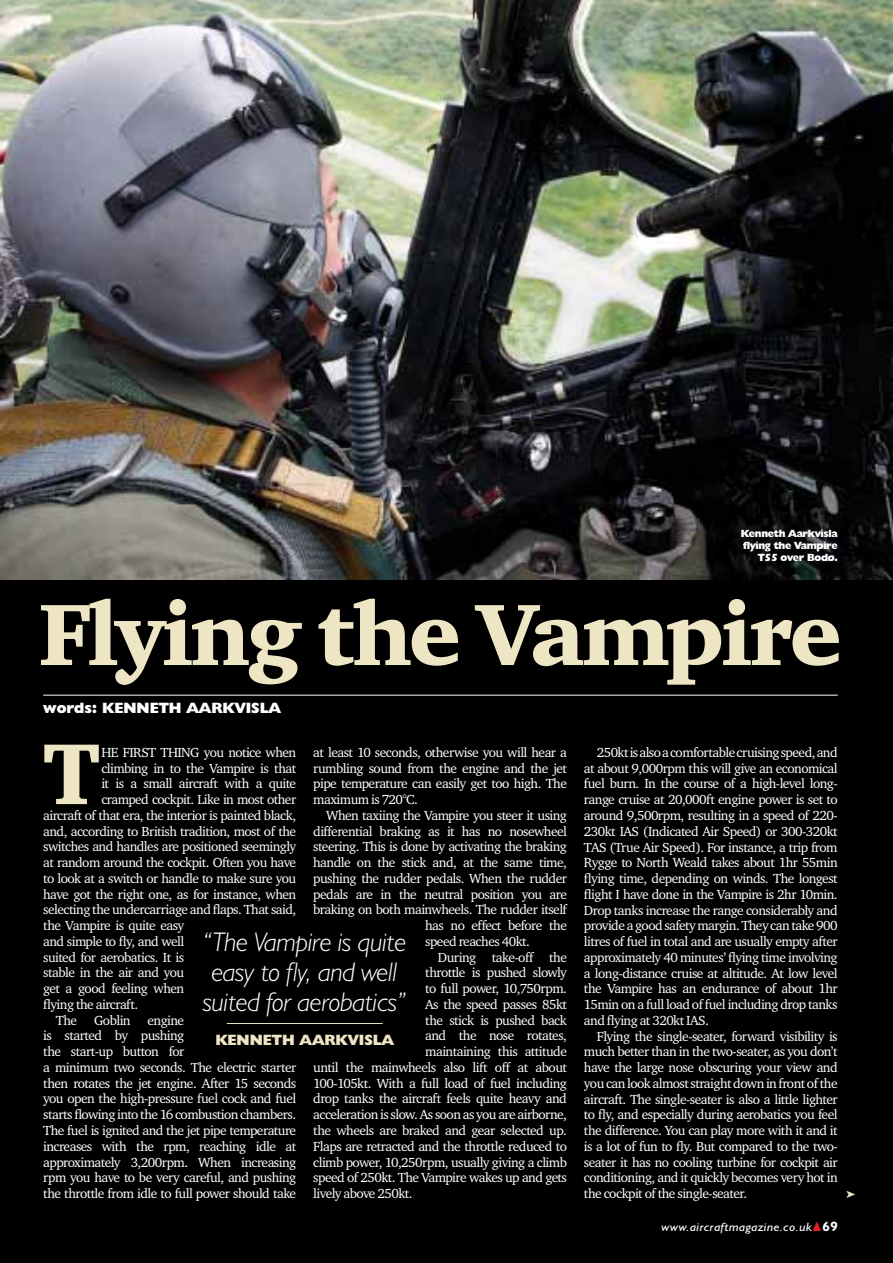
<style>
.page{position:relative;width:893px;height:1263px;background:#fff}
.page>*{position:absolute;margin:0;border:0;box-sizing:border-box;transform-origin:0 0}
.t1{font:89.25px "Charter ITC Blac";letter-spacing:-.04em;color:#eee5c5}
.t2{font:88.65px "Charter ITC Blac";color:#eee5c5}
.t3{font:italic 300 27px/30px "Humanist 521 BT";letter-spacing:-.01em;color:#fff;text-align:center}
.t4{font:800 15px "Humanist 521 BT";color:#fff}
.t5{font:800 15px "Humanist 521 BT";color:#eee5c5}
.t6{font:13.5px/15.8px "Charter ITC";letter-spacing:-.04em;color:#fff;text-align:justify}
.t7{font:italic 12px "Humanist 521 BT";letter-spacing:.025em;color:#fff;scale:1.1 1}
.t8{font:800 10.5px/12px "Humanist 521 BT";letter-spacing:-.03em;color:#fff;text-align:right}
.s1{color:#ed1d24}
.s2{font-weight:700;font-style:normal;font-size:13.5px}
</style>
<div class="page">
<div style="left:0;top:1093px;width:893px;height:170px;background:#000"></div>
<div style="left:0;top:0;width:893px;height:1196px;background:#000"></div>
<img style="left:0;top:0;width:893px;height:580px">
<hr style="left:43px;top:695px;width:795px;height:1px;background:#fff">
<hr style="left:227px;top:1023px;width:156px;height:1px;background:#eee5c5">
<p class="t8" style="left:741px;top:527px;width:98px">Kenneth Aarkvisla flying the Vampire<br>T55 over Bodø.</p>
<h1 class="t1" style="left:38px;top:579px;width:805px">Flying the Vampire</h1>
<p class="t4" style="left:43px;top:698px;width:83px">words: KENNET</p>
<p class="t4" style="left:169px;top:698px;width:31px">H AAR</p>
<p class="t4" style="left:222px;top:698px;width:60px">KVIS LA</p>
<h2 class="t2" style="left:43px;top:719px;width:58px">T</h2>
<p class="t6" style="left:101px;top:744px;width:196px">he first thing you notice when</p>
<p class="t6" style="left:313px;top:744px;width:255px">at least 10 seconds, otherwise you will hear a rumbling sound from the engine and the jet pipe temperature can easily get too high. The maximum is 720°C.</p>
<p class="t6" style="left:326px;top:807px;width:242px">When taxiing the Vampire you steer it using</p>
<p class="t6" style="left:313px;top:823px;width:255px">differential braking as it has no nosewheel</p>
<p class="t6" style="left:313px;top:838px;width:255px">steering. This is done by activating the braking</p>
<p class="t6" style="left:313px;top:854px;width:255px">handle on the stick and, at the same time,</p>
<p class="t6" style="left:313px;top:870px;width:255px">pushing the rudder pedals. When the rudder</p>
<p class="t6" style="left:313px;top:886px;width:255px">pedals are in the neutral position you are</p>
<p class="t6" style="left:313px;top:901px;width:255px">braking on both mainwheels. The rudder itself</p>
<p class="t6" style="left:425px;top:917px;width:143px">has no effect before the</p>
<p class="t6" style="left:425px;top:933px;width:106px">speed reaches 40kt.</p>
<p class="t6" style="left:438px;top:949px;width:130px">During take-off the</p>
<p class="t6" style="left:425px;top:965px;width:143px">throttle is pushed slowly</p>
<p class="t6" style="left:425px;top:980px;width:143px">to full power, 10,750rpm.</p>
<p class="t6" style="left:425px;top:996px;width:143px">As the speed passes 85kt</p>
<p class="t6" style="left:425px;top:1012px;width:143px">the stick is pushed back</p>
<p class="t6" style="left:425px;top:1028px;width:143px">and the nose rotates,</p>
<p class="t6" style="left:425px;top:1043px;width:143px">maintaining this attitude</p>
<p class="t6" style="left:313px;top:1059px;width:255px">until the mainwheels also lift off at about</p>
<p class="t6" style="left:313px;top:1075px;width:255px">100-105kt. With a full load of fuel including</p>
<p class="t6" style="left:313px;top:1091px;width:255px">drop tanks the aircraft feels quite heavy and</p>
<p class="t6" style="left:313px;top:1106px;width:255px">acceleration is slow. As soon as you are airborne,</p>
<p class="t6" style="left:313px;top:1122px;width:255px">the wheels are braked and gear selected up.</p>
<p class="t6" style="left:313px;top:1138px;width:255px">Flaps are retracted and the throttle reduced to</p>
<p class="t6" style="left:313px;top:1154px;width:255px">climb power, 10,250rpm, usually giving a climb</p>
<p class="t6" style="left:313px;top:1169px;width:255px">speed of 250kt. The Vampire wakes up and gets</p>
<p class="t6" style="left:313px;top:1185px;width:101px">lively above 250kt.</p>
<p class="t6" style="left:101px;top:760px;width:196px">climbing in to the Vampire is that</p>
<p class="t6" style="left:101px;top:775px;width:196px">it is a small aircraft with a quite</p>
<p class="t6" style="left:101px;top:791px;width:196px">cramped cockpit. Like in most other</p>
<p class="t6" style="left:43px;top:807px;width:254px">aircraft of that era, the interior is painted black,</p>
<p class="t6" style="left:43px;top:823px;width:255px">and, according to British tradition, most of the</p>
<p class="t6" style="left:43px;top:838px;width:254px">switches and handles are positioned seemingly</p>
<p class="t6" style="left:43px;top:854px;width:254px">at random around the cockpit. Often you have</p>
<p class="t6" style="left:43px;top:870px;width:254px">to look at a switch or handle to make sure you</p>
<p class="t6" style="left:43px;top:886px;width:255px">have got the right one, as for instance, when</p>
<p class="t6" style="left:43px;top:901px;width:255px">selecting the undercarriage and flaps. That said,</p>
<p class="t6" style="left:43px;top:917px;width:143px">the Vampire is quite easy</p>
<p class="t6" style="left:43px;top:933px;width:143px">and simple to fly, and well</p>
<p class="t6" style="left:43px;top:949px;width:143px">suited for aerobatics. It is</p>
<p class="t6" style="left:43px;top:965px;width:143px">stable in the air and you</p>
<p class="t6" style="left:43px;top:980px;width:143px">get a good feeling when</p>
<p class="t6" style="left:43px;top:996px;width:96px">flying the aircraft.</p>
<p class="t6" style="left:56px;top:1012px;width:23px">The</p>
<p class="t6" style="left:94px;top:1012px;width:38px">Goblin</p>
<h3 class="t3" style="left:203px;top:926px;width:205px">“The Vampire is quite easy to fly, and well suited for aerobatics”</h3>
<p class="t5" style="left:215px;top:1031px;width:180px">Kenneth Aarkvisla</p>
<p class="t6" style="left:43px;top:1012px;width:255px;text-align:left;text-indent:104px">engine<br>is started by pushing<br>the start-up button for<br>a minimum two seconds. The electric starter then rotates the jet engine. After 15 seconds you open the high-pressure fuel cock and fuel starts flowing into the 16 combustion chambers.<br>The fuel is ignited and the jet pipe temperature increases with the rpm, reaching idle at approximately 3,200rpm. When increasing rpm you have to be very careful, and pushing the throttle from idle to full power should take</p>
<p class="t6" style="left:584px;top:744px;width:255px;text-indent:13px">250kt is also a comfortable cruising speed, and at about 9,000rpm this will give an economical fuel burn. In the course of a high-level long&shy;range cruise at 20,000ft engine power is set to around 9,500rpm, resulting in a speed of 220- 230kt IAS (Indicated Air Speed) or 300-320kt TAS (True Air Speed). For instance, a trip from Rygge to North Weald takes about 1hr 55min flying time, depending on winds. The longest flight I have done in the Vampire is 2hr 10min.<br>Drop tanks increase the range considerably and provide a good safety margin. They can take 900 litres of fuel in total and are usually empty after approximately 40 minutes’ flying time involving a long-distance cruise at altitude. At low level the Vampire has an endurance of about 1hr 15min on a full load of fuel including drop tanks and flying at 320kt IAS.</p>
<p class="t6" style="left:584px;top:1028px;width:255px;text-indent:13px">Flying the single-seater, forward visibility is much better than in the two-seater, as you don’t have the large nose obscuring your view and you can look almost straight down in front of the aircraft. The single-seater is also a little lighter to fly, and especially during aerobatics you feel the difference. You can play more with it and it is a lot of fun to fly. But compared to the two&shy;seater it has no cooling turbine for cockpit air conditioning, and it quickly becomes very hot in the cockpit of the single-seater.</p>
<p class="t7" style="left:662px;top:1219px;width:162px">www.aircraftmagazine.co.uk<span class="s1">▲</span><span class="s2">69</span></p>
</div>
